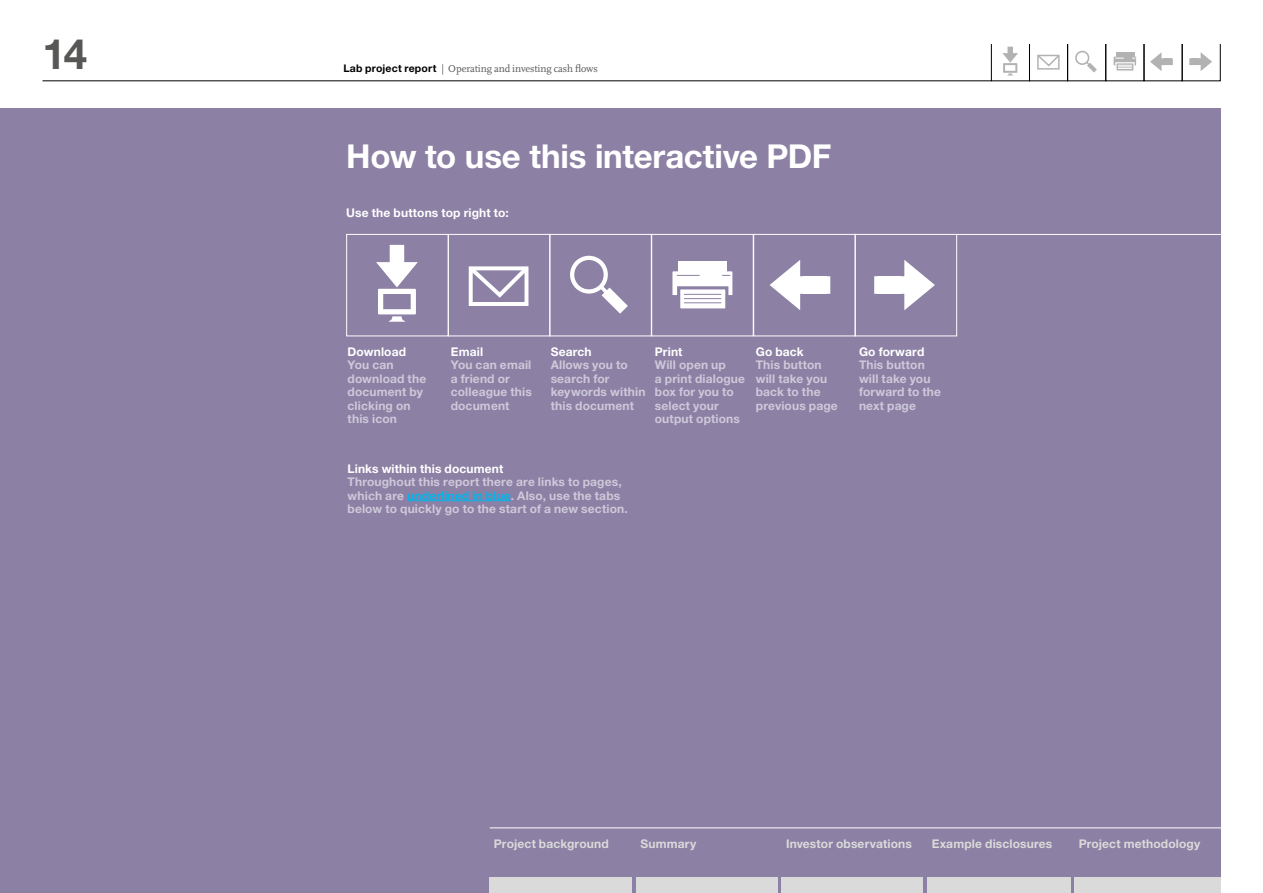
<style>
.page{position:relative;width:1263px;height:893px;background:#fff}
.page>*{position:absolute;margin:0;border:0;box-sizing:border-box;transform-origin:0 0}
.t1{font:700 42px "Helvetica Neue LT Std";color:#575756}
.t2{font:700 33px "Helvetica Neue LT Std";letter-spacing:-.01em;color:#fff}
.t3{font:700 12px/13.5px "Helvetica Neue LT Std";letter-spacing:.01em;color:#cec9da}
.t4{font:700 12px "Helvetica Neue LT Std";letter-spacing:.01em;color:#fff}
.t5{font:700 12px "Helvetica Neue LT Std";letter-spacing:.01em;color:#dadada}
.t6{font:10.5px "Scala";letter-spacing:-.01em;color:#575756}
.s1{font-family:"Helvetica Neue LT Std";font-weight:700;color:#000}
.s2{color:#00b6ed}
</style>
<div class="page">
<div style="left:0;top:108px;width:1220px;height:785px;background:#8c80a4"></div>
<hr style="left:956px;top:234px;width:278px;height:1px;background:#fff">
<div style="left:855px;top:234px;width:102px;height:102px;border:1px solid #fff"></div>
<div style="left:549px;top:234px;width:103px;height:102px;border:1px solid #fff"></div>
<div style="left:753px;top:234px;width:103px;height:102px;border:1px solid #fff"></div>
<div style="left:448px;top:234px;width:102px;height:102px;border:1px solid #fff"></div>
<div style="left:346px;top:234px;width:103px;height:102px;border:1px solid #fff"></div>
<div style="left:651px;top:234px;width:103px;height:102px;border:1px solid #fff"></div>
<svg style="left:874px;top:260px;width:61px;height:50px"></svg>
<svg style="left:769px;top:260px;width:61px;height:50px"></svg>
<svg style="left:570px;top:256px;width:58px;height:58px"></svg>
<div style="left:668px;top:267px;width:68px;height:32px;background:#fff;border:4px solid #8c80a4"></div>
<svg style="left:677px;top:286px;width:51px;height:23px"></svg>
<div style="left:679px;top:261px;width:48px;height:22px;background:#fff"></div>
<svg style="left:677px;top:275px;width:23px;height:1px"></svg>
<hr style="left:684px;top:294px;width:37px;height:1px;background:#8c80a4">
<hr style="left:684px;top:298px;width:37px;height:1px;background:#8c80a4">
<hr style="left:684px;top:302px;width:37px;height:1px;background:#8c80a4">
<div style="left:469px;top:266px;width:59px;height:40px;border:4px solid #fff"></div>
<svg style="left:468px;top:266px;width:61px;height:34px"></svg>
<svg style="left:376px;top:245px;width:42px;height:77px"></svg>
<hr style="left:407px;top:500px;width:104px;height:1px;background:#00b6ed">
<hr style="left:490px;top:827px;width:748px;height:1px;background:#fff">
<div style="left:489px;top:877px;width:143px;height:16px;background:#dadada"></div>
<div style="left:636px;top:877px;width:142px;height:16px;background:#dadada"></div>
<div style="left:781px;top:877px;width:142px;height:16px;background:#dadada"></div>
<div style="left:927px;top:877px;width:144px;height:16px;background:#dadada"></div>
<div style="left:1074px;top:877px;width:146px;height:16px;background:#dadada"></div>
<hr style="left:43px;top:81px;width:948px;height:1px;background:#000">
<div style="left:1182px;top:43px;width:38px;height:38px;border:1px solid #000"></div>
<div style="left:1067px;top:43px;width:39px;height:38px;border:1px solid #000"></div>
<div style="left:1144px;top:43px;width:38px;height:38px;border:1px solid #000"></div>
<div style="left:1029px;top:43px;width:39px;height:38px;border:1px solid #000"></div>
<div style="left:991px;top:43px;width:39px;height:38px;border:1px solid #000"></div>
<svg style="left:1189px;top:52px;width:23px;height:19px"></svg>
<svg style="left:1150px;top:52px;width:23px;height:19px"></svg>
<svg style="left:1075px;top:51px;width:22px;height:21px"></svg>
<div style="left:1112px;top:55px;width:25px;height:12px;background:#b3b2b2;border:2px solid #fff"></div>
<svg style="left:1115px;top:62px;width:19px;height:9px"></svg>
<svg style="left:1116px;top:53px;width:18px;height:8px"></svg>
<svg style="left:1118px;top:65px;width:14px;height:4px"></svg>
<div style="left:1037px;top:55px;width:22px;height:15px;border:1px solid #b3b2b2"></div>
<svg style="left:1037px;top:54px;width:23px;height:14px"></svg>
<div style="left:946px;top:33px;width:281px;height:11px;background:#fff"></div>
<svg style="left:1002px;top:47px;width:16px;height:28px"></svg>
<h1 class="t1" style="left:43px;top:28px;width:46px">14</h1>
<p class="t6" style="left:343px;top:63px;width:256px"><span class="s1">Lab project report</span> | Operating and investing cash flows</p>
<h2 class="t2" style="left:346px;top:135px;width:487px">How to use this interactive PDF</h2>
<p class="t4" style="left:346px;top:205px;width:164px">Use the buttons top right to:</p>
<p class="t4" style="left:348px;top:344px;width:60px">Download</p>
<p class="t3" style="left:348px;top:358px;width:80px">You can download the document by clicking on this icon</p>
<p class="t4" style="left:451px;top:344px;width:34px">Email</p>
<p class="t3" style="left:451px;top:358px;width:83px">You can email a friend or colleague this document</p>
<p class="t4" style="left:551px;top:344px;width:43px">Search</p>
<p class="t3" style="left:551px;top:358px;width:96px">Allows you to search for keywords within this document</p>
<p class="t4" style="left:655px;top:344px;width:29px">Print</p>
<p class="t3" style="left:655px;top:358px;width:92px">Will open up<br>a print dialogue box for you to select your output options</p>
<p class="t4" style="left:756px;top:344px;width:49px">Go back</p>
<p class="t3" style="left:756px;top:358px;width:83px">This button will take you back to the previous page</p>
<p class="t4" style="left:348px;top:461px;width:157px">Links within this document</p>
<p class="t3" style="left:348px;top:475px;width:282px">Throughout this report there are links to pages, which are <span class="s2">underlined in blue</span>. Also, use the tabs below to quickly go to the start of a new section.</p>
<p class="t4" style="left:859px;top:344px;width:67px">Go forward</p>
<p class="t3" style="left:859px;top:358px;width:84px">This button will take you forward to the next page</p>
<p class="t5" style="left:494px;top:836px;width:116px">Project background</p>
<p class="t5" style="left:640px;top:836px;width:57px">Summary</p>
<p class="t5" style="left:786px;top:836px;width:127px">Investor observations</p>
<p class="t5" style="left:932px;top:836px;width:122px">Example disclosures</p>
<p class="t5" style="left:1079px;top:836px;width:123px">Project methodology</p>
</div>
